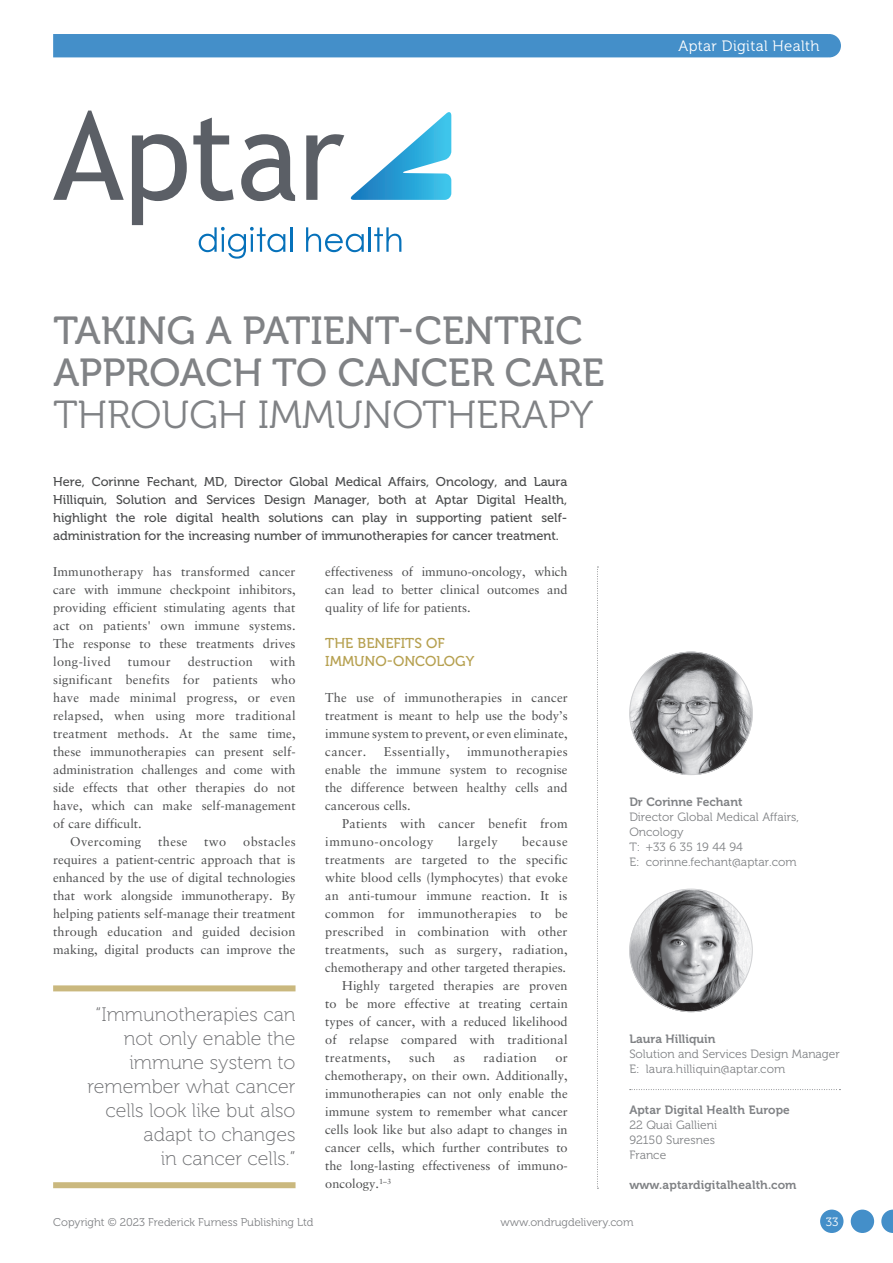
<style>
.page{position:relative;width:893px;height:1263px;background:#fff}
.page>*{position:absolute;margin:0;border:0;box-sizing:border-box;transform-origin:0 0}
.MF_Title{font:39px/42px "Museo 500";color:#808285}
.MF_pullquote{font:19.5px/24px "Museo 100";color:#6c6d70;text-align:right}
.t1{font:15px "Museo 300";letter-spacing:.025em;color:#fff}
.MF_Xhead{font:14.25px/18px "Museo 500";color:#b6a04f}
.MF_body{font:12.75px/18px "Sabon LT Std";color:#4b4c4d;text-align:justify}
.MF_body_no_indent{font:12.75px/18px "Sabon LT Std";color:#4b4c4d;text-align:justify}
.MF_standfirst{font:12.75px/18px "Museo 500";color:#4b4c4d;text-align:justify}
.MF_body-2{font:12.75px/18px "Sabon LT Std";letter-spacing:.02em;color:#4b4c4d}
.MF_body_no_indent-2{font:12.75px "Sabon LT Std";letter-spacing:.03em;color:#4b4c4d}
.MF_body-3{font:12.75px "Sabon LT Std";letter-spacing:.03em;color:#4b4c4d}
.MF_body-4{font:12.75px "Sabon LT Std";letter-spacing:.045em;color:#4b4c4d}
.MF_author_box_body{font:12px/15px "Museo 300";color:#808285}
.MF_author_box_body_B{font:12px "Museo 700";letter-spacing:.01em;color:#808285}
.MF_author_box_body-2{font:12px "Museo 700";color:#808285}
.MF_author_box_body_U{font:12px "Museo 300";letter-spacing:.01em;color:#808285}
.t2{font:12px "Museo 300";color:#fff}
.t3{font:11.25px "Museo 300";color:#808285}
.s1{font-family:"Museo 300"}
</style>
<div class="page">
<div style="left:53px;top:985px;width:243px;height:6px;background:#cab87e"></div>
<div style="left:53px;top:1182px;width:243px;height:6px;background:#cab87e"></div>
<svg style="left:597px;top:567px;width:1px;height:622px"></svg>
<svg style="left:630px;top:1089px;width:210px;height:1px"></svg>
<img style="left:629px;top:889px;width:124px;height:123px;border-radius:62px">
<img style="left:629px;top:652px;width:124px;height:123px;border-radius:62px">
<svg style="left:53px;top:111px;width:71px;height:89px"></svg>
<svg style="left:132px;top:134px;width:55px;height:91px"></svg>
<svg style="left:193px;top:118px;width:41px;height:83px"></svg>
<svg style="left:241px;top:134px;width:54px;height:67px"></svg>
<svg style="left:306px;top:134px;width:38px;height:66px"></svg>
<svg style="left:350px;top:112px;width:101px;height:88px"></svg>
<svg style="left:199px;top:227px;width:86px;height:32px"></svg>
<hr style="left:290px;top:227px;width:2px;height:25px;background:#0671ba">
<svg style="left:306px;top:227px;width:58px;height:25px"></svg>
<hr style="left:368px;top:227px;width:3px;height:25px;background:#0671ba">
<svg style="left:374px;top:227px;width:27px;height:25px"></svg>
<div style="left:53px;top:34px;width:788px;height:23px;background:#448fc9"></div>
<svg style="left:881px;top:1209px;width:12px;height:24px"></svg>
<div style="left:851px;top:1209px;width:23px;height:24px;background:#448fc9;border-radius:50%"></div>
<div style="left:820px;top:1209px;width:23px;height:24px;background:#448fc9;border-radius:50%"></div>
<p class="t1" style="left:678px;top:37px;width:143px">Aptar Digital Health</p>
<p class="MF_Title" style="left:53px;top:310px;width:553px">TAKING A PATIENT-CENTRIC<br>APPROACH TO CANCER CARE<br><span class="s1">THROUGH IMMUNOTHERAPY</span></p>
<p class="MF_standfirst" style="left:53px;top:473px;width:516px">Here, Corinne Fechant, MD, Director Global Medical Affairs, Oncology, and Laura Hilliquin, Solution and Services Design Manager, both at Aptar Digital Health, highlight the role digital health solutions can play in supporting patient self&shy;administration for the increasing number of immunotherapies for cancer treatment.</p>
<p class="MF_body_no_indent" style="left:53px;top:562px;width:244px">Immunotherapy has transformed cancer care with immune checkpoint inhibitors, providing efficient stimulating agents that act on patients' own immune systems.<br>The response to these treatments drives long-lived</p>
<p class="MF_body_no_indent" style="left:53px;top:652px;width:244px;text-indent:217px">with significant benefits for patients who have made minimal progress, or even relapsed, when using more traditional treatment methods. At the same time, these immunotherapies can present self&shy;administration challenges and come with side effects that other therapies do not have, which can make self-management of care difficult.</p>
<p class="MF_body-3" style="left:70px;top:834px;width:73px">Overcoming</p>
<p class="MF_body" style="left:158px;top:832px;width:31px">these</p>
<p class="MF_body" style="left:204px;top:832px;width:23px">two</p>
<p class="MF_body_no_indent" style="left:128px;top:652px;width:44px">tumour</p>
<p class="MF_body_no_indent-2" style="left:188px;top:654px;width:67px">destruction</p>
<p class="MF_body" style="left:53px;top:832px;width:244px;text-indent:190px">obstacles requires a patient-centric approach that is enhanced by the use of digital technologies that work alongside immunotherapy. By helping patients self-manage their treatment through education and guided decision making, digital products can improve the</p>
<p class="MF_pullquote" style="left:88px;top:1003px;width:209px">“Immunotherapies can not only enable the immune system to remember what cancer cells look like but also adapt to changes<br>in cancer cells.”</p>
<p class="MF_body" style="left:325px;top:562px;width:244px">effectiveness of immuno-oncology, which can lead to better clinical outcomes and quality of life for patients.</p>
<p class="MF_Xhead" style="left:325px;top:634px;width:151px">THE BENEFITS OF<br>IMMUNO-ONCOLOGY</p>
<p class="MF_body_no_indent" style="left:325px;top:688px;width:244px">The use of immunotherapies in cancer treatment is meant to help use the body’s immune system to prevent, or even eliminate, cancer.</p>
<p class="MF_body_no_indent" style="left:325px;top:742px;width:244px;text-indent:142px">immunotherapies enable the immune system to recognise the difference between healthy cells and cancerous cells.</p>
<p class="MF_body-2" style="left:325px;top:814px;width:244px;text-indent:17px">Patients with cancer benefit from immuno-oncology</p>
<p class="MF_body_no_indent-2" style="left:384px;top:744px;width:67px">Essentially,</p>
<p class="MF_body" style="left:325px;top:832px;width:244px;text-indent:197px">because treatments are targeted to the specific white blood cells (lymphocytes) that evoke an anti-tumour immune reaction. It is common for immunotherapies to be prescribed in combination with other treatments, such as surgery, radiation, chemotherapy and other targeted therapies.</p>
<p class="MF_body" style="left:325px;top:976px;width:244px;text-indent:17px">Highly targeted therapies are proven to be more effective at treating certain types of cancer, with a reduced likelihood of relapse compared with traditional treatments,</p>
<p class="MF_body-4" style="left:458px;top:834px;width:42px">largely</p>
<p class="MF_body" style="left:409px;top:1048px;width:27px">such</p>
<p class="MF_body" style="left:453px;top:1048px;width:13px">as</p>
<p class="MF_body-3" style="left:484px;top:1050px;width:55px">radiation</p>
<p class="MF_body" style="left:325px;top:1048px;width:244px;text-indent:230px">or chemotherapy, on their own. Additionally, immunotherapies can not only enable the immune system to remember what cancer cells look like but also adapt to changes in cancer cells, which further contributes to the long-lasting effectiveness of immuno&shy;oncology.<sup>1–3</sup></p>
<p class="MF_author_box_body-2" style="left:629px;top:795px;width:115px">Dr Corinne Fechant</p>
<p class="MF_author_box_body" style="left:629px;top:810px;width:171px">Director Global Medical Affairs,<br>Oncology</p>
<p class="MF_author_box_body" style="left:629px;top:840px;width:115px">T: +33 6 35 19 44 94</p>
<p class="MF_author_box_body" style="left:629px;top:855px;width:169px">E: corinne.fechant@aptar.com</p>
<p class="MF_author_box_body-2" style="left:629px;top:1032px;width:88px">Laura Hilliquin</p>
<p class="MF_author_box_body" style="left:629px;top:1047px;width:212px">Solution and Services Design Manager</p>
<p class="MF_author_box_body_U" style="left:629px;top:1062px;width:158px">E: laura.hilliquin@aptar.com</p>
<p class="MF_author_box_body_B" style="left:629px;top:1103px;width:162px">Aptar Digital Health Europe</p>
<p class="MF_author_box_body" style="left:629px;top:1117px;width:89px">22 Quai Gallieni</p>
<p class="MF_author_box_body" style="left:629px;top:1132px;width:87px">92150 Suresnes</p>
<p class="MF_author_box_body" style="left:629px;top:1147px;width:38px">France</p>
<p class="MF_author_box_body_B" style="left:629px;top:1178px;width:169px">www.aptardigitalhealth.com</p>
<p class="t3" style="left:53px;top:1216px;width:262px">Copyright © 2023 Frederick Furness Publishing Ltd</p>
<p class="t3" style="left:500px;top:1216px;width:135px">www.ondrugdelivery.com</p>
<p class="t2" style="left:826px;top:1215px;width:14px">33</p>
</div>
